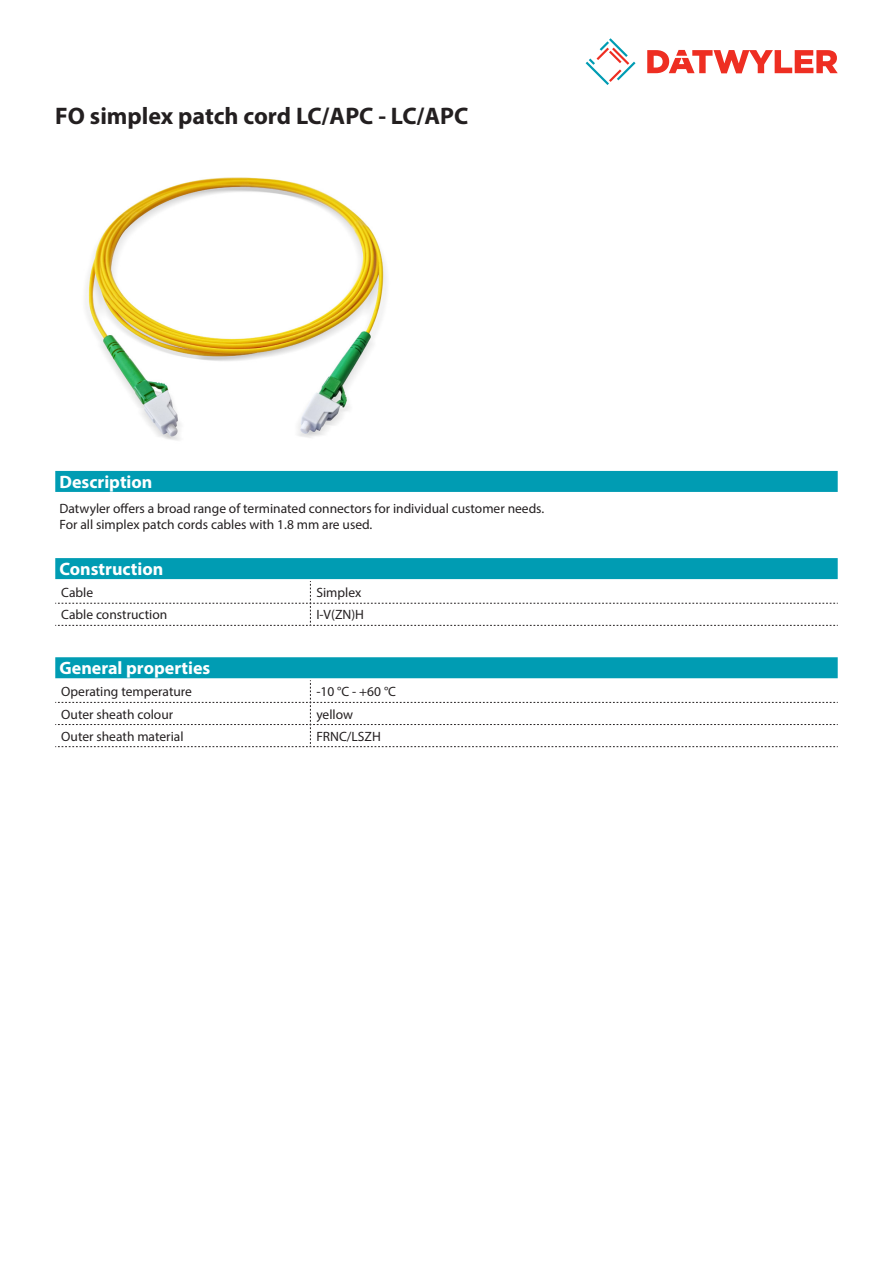
<style>
.page{position:relative;width:893px;height:1263px;background:#fff}
.page>*{position:absolute;margin:0;border:0;box-sizing:border-box;transform-origin:0 0}
.Product_Head{font:700 24px "Myriad Pro";color:#231f20}
.Standard_Head_Proper{font:700 18px "Myriad Pro";color:#fff}
.Standard_text{font:13.5px/16.2px "Myriad Pro";color:#231f20}
.myriad_light_propert{font:13.5px "Myriad Pro";color:#231f20}
</style>
<div class="page">
<svg style="left:586px;top:38px;width:49px;height:47px"></svg>
<svg style="left:647px;top:50px;width:191px;height:23px"></svg>
<div style="left:55px;top:558px;width:783px;height:21px;background:#009cb3"></div>
<svg style="left:55px;top:581px;width:783px;height:45px"></svg>
<img style="left:85px;top:177px;width:301px;height:264px">
<div style="left:55px;top:471px;width:783px;height:21px;background:#009cb3"></div>
<div style="left:55px;top:657px;width:783px;height:21px;background:#009cb3"></div>
<svg style="left:55px;top:680px;width:783px;height:67px"></svg>
<p class="Product_Head" style="left:55px;top:101px;width:415px">FO simplex patch cord LC/APC - LC/APC</p>
<p class="Standard_Head_Proper" style="left:60px;top:470px;width:94px">Description</p>
<p class="Standard_text" style="left:60px;top:500px;width:486px">Datwyler offers a broad range of terminated connectors for individual customer needs.<br>For all simplex patch cords cables with 1.8 mm are used.</p>
<p class="Standard_Head_Proper" style="left:60px;top:557px;width:105px">Construction</p>
<p class="myriad_light_propert" style="left:61px;top:584px;width:33px">Cable</p>
<p class="myriad_light_propert" style="left:316px;top:584px;width:46px">Simplex</p>
<p class="myriad_light_propert" style="left:61px;top:606px;width:108px">Cable construction</p>
<p class="myriad_light_propert" style="left:316px;top:606px;width:49px">I-V(ZN)H</p>
<p class="Standard_Head_Proper" style="left:60px;top:656px;width:152px">General properties</p>
<p class="myriad_light_propert" style="left:61px;top:683px;width:132px">Operating temperature</p>
<p class="myriad_light_propert" style="left:316px;top:683px;width:81px">-10 °C - +60 °C</p>
<p class="myriad_light_propert" style="left:61px;top:706px;width:113px">Outer sheath colour</p>
<p class="myriad_light_propert" style="left:316px;top:706px;width:38px">yellow</p>
<p class="myriad_light_propert" style="left:61px;top:728px;width:124px">Outer sheath material</p>
<p class="myriad_light_propert" style="left:316px;top:728px;width:66px">FRNC/LSZH</p>
</div>
